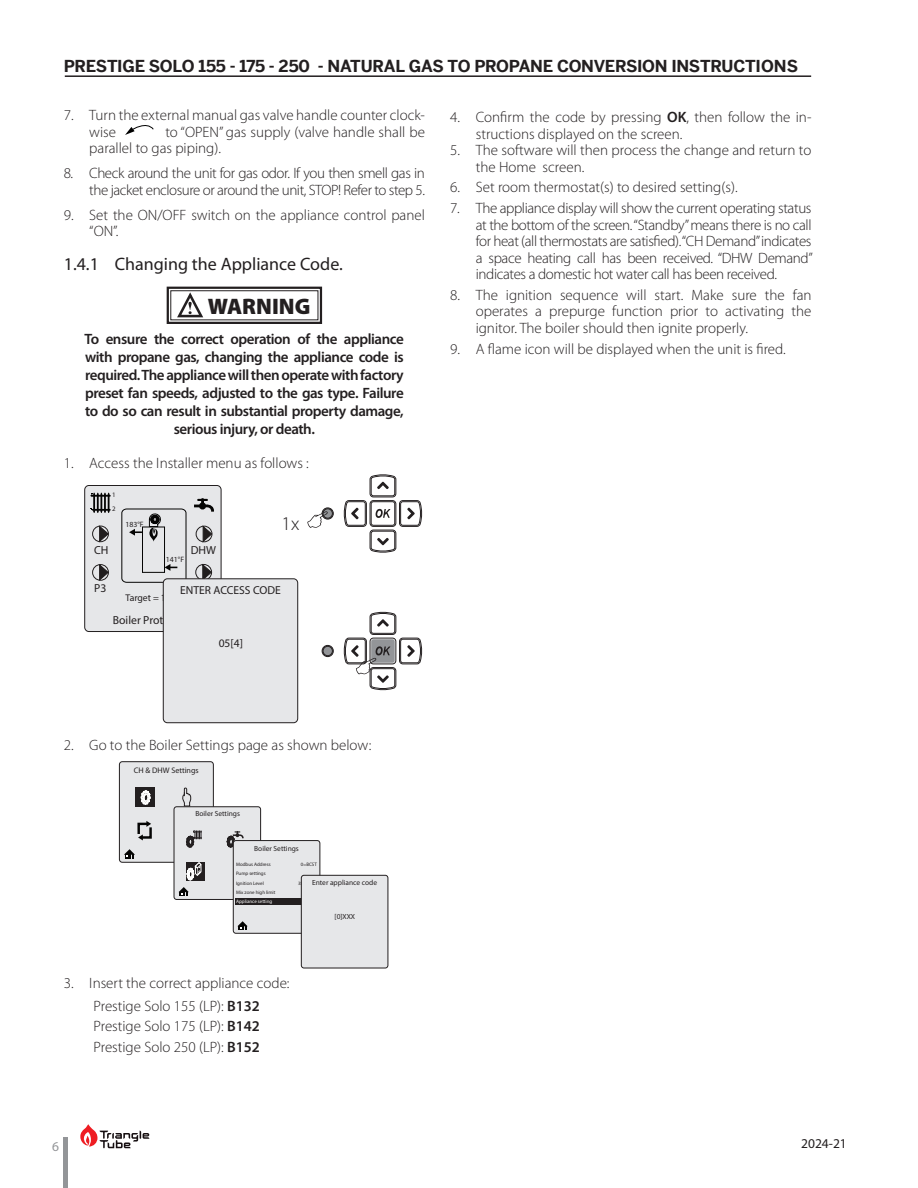
<style>
.page{position:relative;width:918px;height:1188px;background:#fff}
.page>*{position:absolute;margin:0;border:0;box-sizing:border-box;transform-origin:0 0}
.t1{font:900 22.5px "Myriad Pro";color:#231f20}
.t2{font:300 19.5px "Myriad Pro";color:#231f20}
.t3{font:18px "Myriad Pro";color:#231f20}
.Headline{font:700 16.5px "Benton Sans";letter-spacing:-.02em;color:#231f20}
.t4{font:300 15px/16.5px "Myriad Pro";color:#231f20}
.DANGER_-_WARNING{font:600 15px/18px "Myriad Pro";letter-spacing:-.03em;color:#231f20;text-align:center}
.t5{font:300 15px/16.5px "Myriad Pro";letter-spacing:-.03em;color:#231f20;text-align:right}
.t6{font:13.5px "Myriad Pro";color:#221e1f}
.t7{font:13.5px "Myriad Pro";color:#939598}
.t8{font:11.7px "Myriad Pro";color:#231f20}
.t9{font:11.55px "Myriad Pro";color:#231f20}
.t10{font:9.75px "Myriad Pro";color:#231f20}
.t11{font:8.1px "Myriad Pro";color:#231f20}
.t12{font:7.8px "Myriad Pro";color:#231f20}
.t13{font:7.5px "Myriad Pro";color:#231f20}
.t14{font:6.9px/13.6px "Myriad Pro";color:#231f20}
.t15{font:4.95px/9.3px "Myriad Pro";color:#231f20}
.s1{font-weight:600}
.s2{color:#fff}
</style>
<div class="page">
<hr style="left:65px;top:75px;width:746px;height:2px;background:#231f20">
<div style="left:63px;top:1137px;width:5px;height:51px;background:#939598"></div>
<svg style="left:80px;top:1124px;width:69px;height:24px"></svg>
<svg style="left:125px;top:125px;width:29px;height:10px"></svg>
<svg style="left:166px;top:286px;width:157px;height:38px"></svg>
<div style="left:85px;top:486px;width:136px;height:146px;background:#e6e7e9;border-radius:4px"></div>
<div style="left:84px;top:485px;width:137px;height:147px;border:1px solid #231f20;border-radius:4px"></div>
<svg style="left:121px;top:508px;width:66px;height:75px"></svg>
<div style="left:196px;top:564px;width:16px;height:16px;border:1px solid #211e1e;border-radius:50%"></div>
<svg style="left:202px;top:564px;width:10px;height:14px"></svg>
<div style="left:92px;top:564px;width:17px;height:16px;border:1px solid #211e1e;border-radius:50%"></div>
<svg style="left:99px;top:564px;width:10px;height:17px"></svg>
<svg style="left:91px;top:493px;width:19px;height:20px"></svg>
<div style="left:196px;top:526px;width:16px;height:16px;border:1px solid #211e1e;border-radius:50%"></div>
<svg style="left:202px;top:525px;width:11px;height:17px"></svg>
<svg style="left:194px;top:498px;width:20px;height:14px"></svg>
<div style="left:92px;top:526px;width:17px;height:16px;border:1px solid #211e1e;border-radius:50%"></div>
<svg style="left:99px;top:525px;width:10px;height:17px"></svg>
<div style="left:163px;top:579px;width:135px;height:144px;background:#e6e7e9;border-radius:4px"></div>
<div style="left:163px;top:578px;width:135px;height:145px;border:1px solid #231f20;border-radius:4px"></div>
<svg style="left:343px;top:474px;width:80px;height:79px"></svg>
<div style="left:322px;top:508px;width:11px;height:11px;background:#939598;border-radius:50%"></div>
<div style="left:322px;top:508px;width:12px;height:11px;border:1px solid #231f20;border-radius:50%"></div>
<div style="left:323px;top:509px;width:10px;height:9px;border:1px solid #231f20;border-radius:50%"></div>
<div style="left:322px;top:645px;width:11px;height:12px;background:#939598;border-radius:50%"></div>
<div style="left:322px;top:645px;width:12px;height:12px;border:1px solid #231f20;border-radius:50%"></div>
<div style="left:323px;top:646px;width:10px;height:10px;border:1px solid #231f20;border-radius:50%"></div>
<svg style="left:343px;top:611px;width:80px;height:80px"></svg>
<svg style="left:307px;top:511px;width:21px;height:17px"></svg>
<div style="left:119px;top:762px;width:94px;height:100px;background:#e6e7e9;border-radius:3px"></div>
<div style="left:119px;top:761px;width:95px;height:102px;border:1px solid #231f20;border-radius:3px"></div>
<svg style="left:124px;top:849px;width:11px;height:10px"></svg>
<div style="left:135px;top:787px;width:20px;height:20px;background:#231f20"></div>
<svg style="left:141px;top:790px;width:9px;height:15px"></svg>
<div style="left:143px;top:794px;width:6px;height:8px;border:1px solid #fff;border-radius:50%"></div>
<svg style="left:182px;top:788px;width:10px;height:18px"></svg>
<svg style="left:137px;top:821px;width:15px;height:19px"></svg>
<div style="left:174px;top:807px;width:87px;height:92px;background:#e6e7e9;border-radius:3px"></div>
<div style="left:174px;top:807px;width:87px;height:93px;border:1px solid #231f20;border-radius:3px"></div>
<svg style="left:179px;top:887px;width:10px;height:9px"></svg>
<svg style="left:227px;top:831px;width:17px;height:17px"></svg>
<svg style="left:186px;top:830px;width:19px;height:51px"></svg>
<div style="left:233px;top:841px;width:87px;height:92px;background:#e6e7e9;border-radius:3px"></div>
<div style="left:233px;top:840px;width:87px;height:94px;border:1px solid #231f20;border-radius:3px"></div>
<svg style="left:237px;top:921px;width:11px;height:9px"></svg>
<div style="left:235px;top:898px;width:83px;height:7px;background:#231f20"></div>
<div style="left:301px;top:875px;width:87px;height:93px;background:#e6e7e9;border-radius:3px"></div>
<div style="left:301px;top:875px;width:87px;height:93px;border:1px solid #231f20;border-radius:3px"></div>
<p class="Headline" style="left:64px;top:56px;width:736px">PRESTIGE SOLO 155 - 175 - 250 - NATURAL GAS TO PROPANE CONVERSION INSTRUCTIONS</p>
<p class="t4" style="left:476px;top:109px;width:337px;text-indent:-26px">4. Confirm the code by pressing <span class="s1">OK</span>, then follow the in&shy;structions displayed on the screen.</p>
<p class="t4" style="left:476px;top:142px;width:337px;text-indent:-26px">5. The software will then process the change and return to the Home screen.</p>
<p class="t4" style="left:450px;top:179px;width:289px">6. Set room thermostat(s) to desired setting(s).</p>
<p class="t4" style="left:476px;top:200px;width:339px;text-align:justify;text-indent:-26px">7. The appliance display will show the current operating status at the bottom of the screen. “Standby” means there is no call for heat (all thermostats are satisfied).“CH Demand”indicates a space heating call has been received. “DHW Demand” indicates a domestic hot water call has been received.</p>
<p class="t4" style="left:476px;top:286px;width:337px;text-align:justify;text-indent:-26px">8. The ignition sequence will start. Make sure the fan operates a prepurge function prior to activating the ignitor. The boiler should then ignite properly.</p>
<p class="t4" style="left:450px;top:340px;width:337px">9. A flame icon will be displayed when the unit is fired.</p>
<p class="t4" style="left:89px;top:107px;width:337px;text-indent:-26px">7. Turn the external manual gas valve handle counter clock&shy;wise</p>
<p class="t4" style="left:89px;top:123px;width:337px;text-indent:76px">to “OPEN” gas supply (valve handle shall be parallel to gas piping).</p>
<p class="t5" style="left:64px;top:165px;width:363px">8. Check around the unit for gas odor. If you then smell gas in the jacket enclosure or around the unit, STOP! Refer to step 5.</p>
<p class="t4" style="left:89px;top:207px;width:337px;text-indent:-26px">9. Set the ON/OFF switch on the appliance control panel “ON”.</p>
<p class="t3" style="left:64px;top:253px;width:281px">1.4.1 Changing the Appliance Code.</p>
<p class="t1" style="left:208px;top:292px;width:104px">WARNING</p>
<p class="DANGER_-_WARNING" style="left:84px;top:330px;width:321px">To ensure the correct operation of the appliance with propane gas, changing the appliance code is required. The appliance will then operate with factory preset fan speeds, adjusted to the gas type. Failure to do so can result in substantial property damage, serious injury, or death.</p>
<p class="t4" style="left:64px;top:454px;width:247px">1. Access the Installer menu as follows :</p>
<p class="t14" style="left:112px;top:488px;width:5px">1<br>2</p>
<p class="t8" style="left:94px;top:542px;width:16px">CH</p>
<p class="t8" style="left:94px;top:581px;width:14px">P3</p>
<p class="t12" style="left:125px;top:519px;width:20px">183°F</p>
<p class="t2" style="left:282px;top:512px;width:19px">1x</p>
<p class="t8" style="left:191px;top:543px;width:27px">DHW</p>
<p class="t8" style="left:197px;top:581px;width:14px">P4</p>
<p class="t12" style="left:166px;top:555px;width:20px">141°F</p>
<p class="t9" style="left:180px;top:583px;width:102px">ENTER ACCESS CODE</p>
<p class="t10" style="left:125px;top:592px;width:60px">Target = 188°F</p>
<p class="t8" style="left:113px;top:612px;width:83px">Boiler Protection</p>
<p class="t9" style="left:219px;top:636px;width:26px">05[4]</p>
<p class="t4" style="left:64px;top:737px;width:309px">2. Go to the Boiler Settings page as shown below:</p>
<p class="t11" style="left:134px;top:765px;width:66px">CH &amp; DHW Settings</p>
<p class="t13" style="left:195px;top:809px;width:46px">Boiler Settings</p>
<p class="t13" style="left:254px;top:843px;width:46px">Boiler Settings</p>
<p class="t15" style="left:236px;top:860px;width:36px">Modbus Address</p>
<p class="t15" style="left:301px;top:860px;width:17px">0=BCST</p>
<p class="t15" style="left:236px;top:869px;width:31px">Pump settings<br>Ignition Level</p>
<p class="t15" style="left:298px;top:878px;width:20px">3500rpm</p>
<p class="t15" style="left:236px;top:888px;width:41px">Mix zone high limit<br><span class="s2">Appliance setting</span></p>
<p class="t13" style="left:312px;top:878px;width:66px">Enter appliance code</p>
<p class="t13" style="left:335px;top:912px;width:22px">[0]XXX</p>
<p class="t4" style="left:64px;top:974px;width:227px">3. Insert the correct appliance code:</p>
<p class="t4" style="left:94px;top:997px;width:168px">Prestige Solo 155 (LP): <span class="s1">B132</span></p>
<p class="t4" style="left:94px;top:1018px;width:168px">Prestige Solo 175 (LP): <span class="s1">B142</span></p>
<p class="t4" style="left:94px;top:1039px;width:168px">Prestige Solo 250 (LP): <span class="s1">B152</span></p>
<p class="t7" style="left:52px;top:1139px;width:8px">6</p>
<p class="t6" style="left:801px;top:1135px;width:47px">2024-21</p>
</div>
